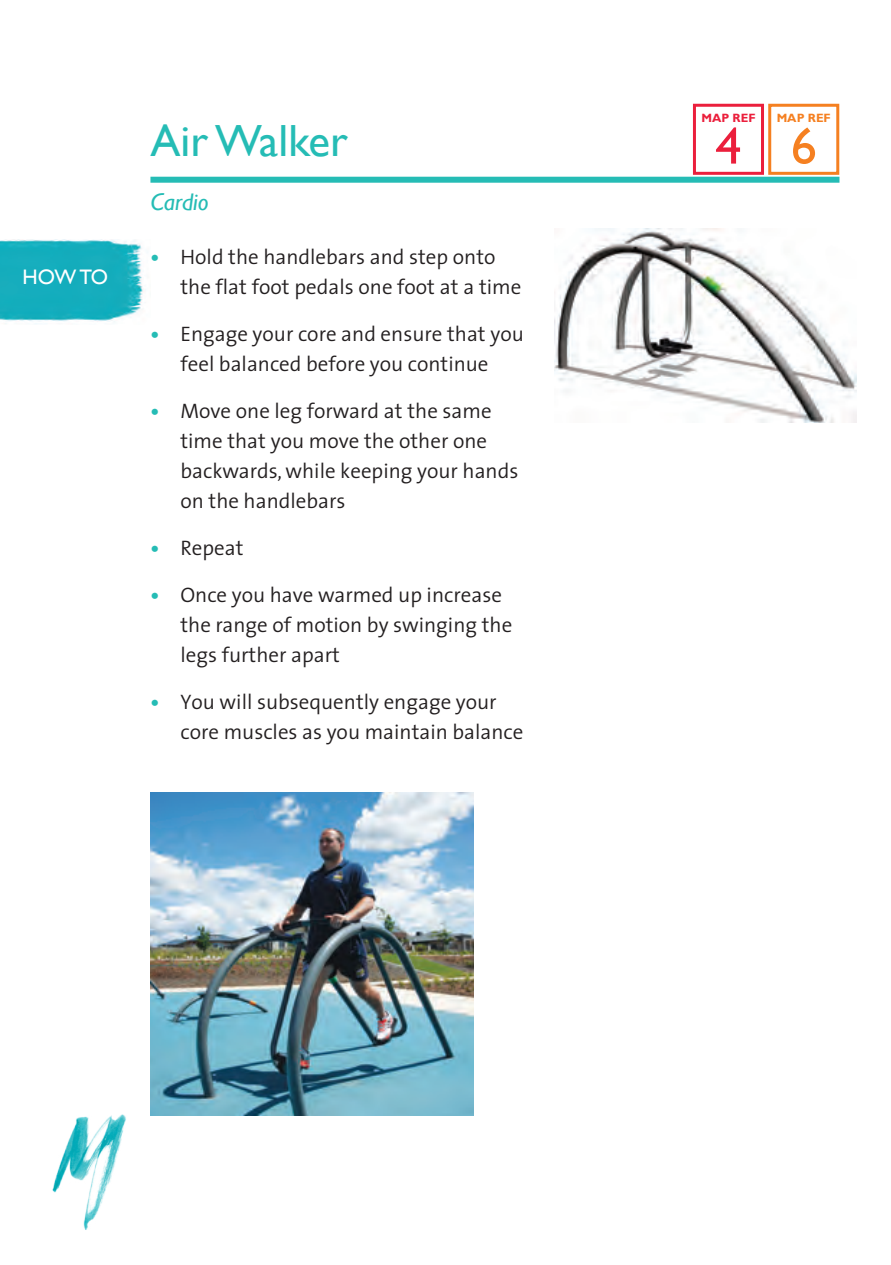
<style>
.page{position:relative;width:891px;height:1265px;background:#fff}
.page>*{position:absolute;margin:0;border:0;box-sizing:border-box;transform-origin:0 0}
.t1{font:52.2px "Gill Sans";color:#eb1f3c}
.t2{font:52.2px "Gill Sans";color:#f58021}
.t3{font:45px "Gill Sans";color:#25bcb5}
.t4{font:italic 24px "Gill Sans";color:#25bcb5}
.t5{font:300 21px/30px "The Sans";color:#231f20}
.t6{font:21px "Gill Sans";color:#fff}
.t7{font:700 12px "Gill Sans";color:#eb1f3c}
.t8{font:700 12px "Gill Sans";color:#f58021}
.s1{font-weight:700;color:#25bcb5}
</style>
<div class="page">
<img style="left:53px;top:1114px;width:73px;height:115px">
<img style="left:0;top:239px;width:144px;height:85px">
<div style="left:150px;top:177px;width:689px;height:6px;background:#25bcb5"></div>
<img style="left:554px;top:229px;width:303px;height:193px">
<img style="left:150px;top:792px;width:324px;height:323px">
<div style="left:693px;top:104px;width:71px;height:71px;border:3px solid #eb1f3c"></div>
<div style="left:768px;top:104px;width:71px;height:71px;border:3px solid #f58021"></div>
<p class="t6" style="left:23px;top:265px;width:87px">HOW TO</p>
<h2 class="t3" style="left:150px;top:114px;width:199px">Air Walker</h2>
<p class="t4" style="left:150px;top:188px;width:60px">Cardio</p>
<p class="t5" style="left:180px;top:241px;width:342px;text-indent:-30px"><span class="s1">•</span> Hold the handlebars and step onto the flat foot pedals one foot at a time</p>
<p class="t5" style="left:150px;top:318px;width:375px;text-align:center"><span class="s1">•</span> Engage your core and ensure that you feel balanced before you continue</p>
<p class="t5" style="left:180px;top:395px;width:339px;text-indent:-30px"><span class="s1">•</span> Move one leg forward at the same time that you move the other one backwards, while keeping your hands on the handlebars</p>
<p class="t5" style="left:150px;top:532px;width:95px"><span class="s1">•</span> Repeat</p>
<p class="t5" style="left:180px;top:579px;width:333px;text-indent:-30px"><span class="s1">•</span> Once you have warmed up increase the range of motion by swinging the legs further apart</p>
<p class="t5" style="left:180px;top:686px;width:344px;text-indent:-30px"><span class="s1">•</span> You will subsequently engage your core muscles as you maintain balance</p>
<p class="t7" style="left:701px;top:110px;width:56px">MAP REF</p>
<h1 class="t1" style="left:715px;top:116px;width:28px">4</h1>
<p class="t8" style="left:776px;top:110px;width:56px">MAP REF</p>
<h1 class="t2" style="left:790px;top:116px;width:28px">6</h1>
</div>
